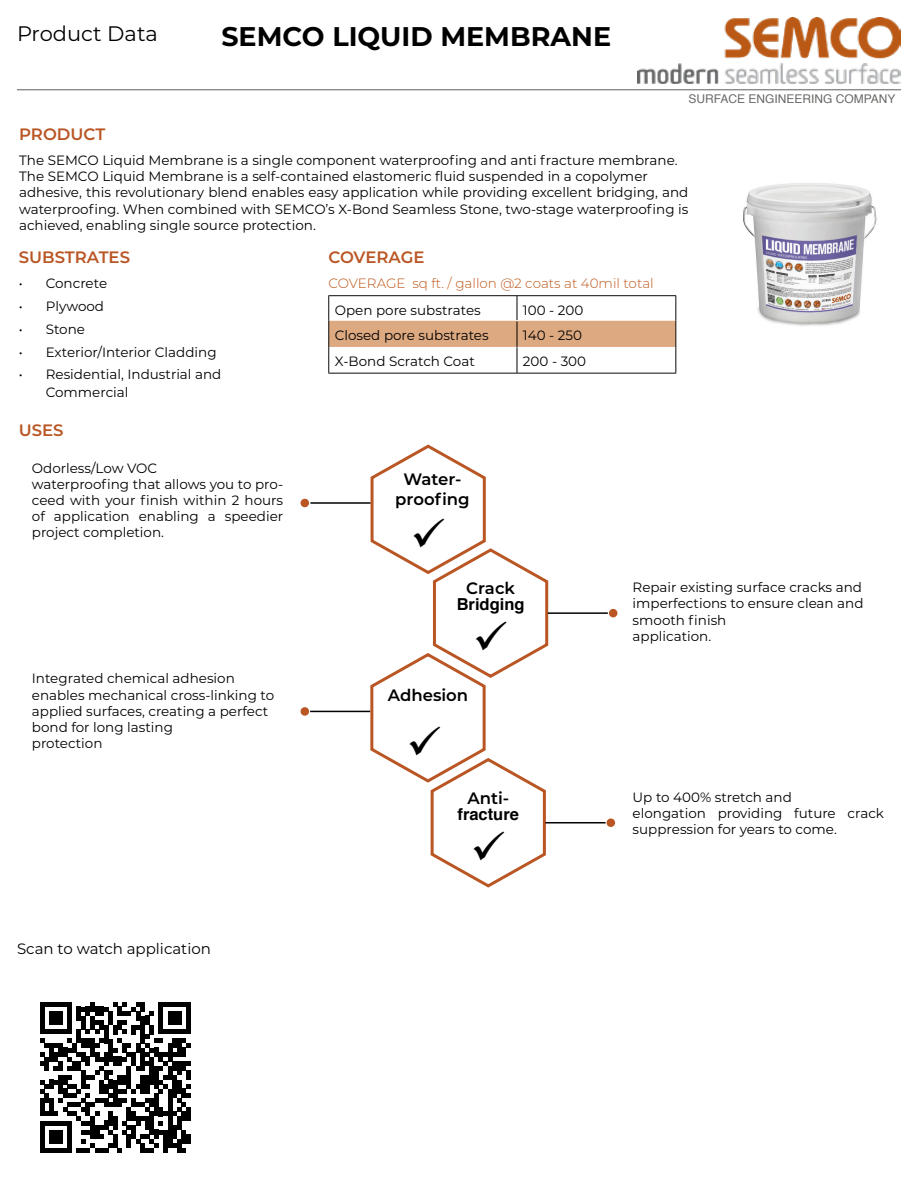
<style>
.page{position:relative;width:918px;height:1188px;background:#fff}
.page>*{position:absolute;margin:0;border:0;box-sizing:border-box;transform-origin:0 0}
.t1{font:700 27px "Montserrat";color:#000}
.t2{font:21px "Montserrat";color:#000}
.t3{font:600 16.5px/19.8px "Montserrat";color:#000;text-align:center}
.t4{font:600 16.5px "Montserrat";color:#b95624}
.t5{font:700 16.5px "Helvetica";color:#000}
.t6{font:15px "Montserrat";color:#000}
.t7{font:13.5px/16.2px "Montserrat";color:#000}
.t8{font:300 13.5px "Montserrat";color:#bc5518}
.t9{font:12px "Helvetica";color:#6b6967}
</style>
<div class="page">
<hr style="left:328px;top:295px;width:189px;height:1px;background:#0a0a0a">
<hr style="left:517px;top:295px;width:159px;height:1px;background:#0a0a0a">
<hr style="left:328px;top:373px;width:189px;height:1px;background:#0a0a0a">
<hr style="left:517px;top:373px;width:159px;height:1px;background:#0a0a0a">
<svg style="left:328px;top:296px;width:348px;height:77px"></svg>
<img style="left:743px;top:183px;width:134px;height:143px">
<hr style="left:310px;top:502px;width:61px;height:2px;background:#020203">
<div style="left:301px;top:499px;width:7px;height:7px;background:#b95624;border-radius:50%"></div>
<div style="left:301px;top:499px;width:8px;height:8px;border:2px solid #b95624;border-radius:50%"></div>
<hr style="left:548px;top:612px;width:60px;height:2px;background:#020203">
<div style="left:610px;top:610px;width:7px;height:7px;background:#b95624;border-radius:50%"></div>
<div style="left:609px;top:609px;width:8px;height:8px;border:2px solid #b95624;border-radius:50%"></div>
<hr style="left:310px;top:711px;width:60px;height:1px;background:#020203">
<div style="left:301px;top:708px;width:7px;height:7px;background:#b95624;border-radius:50%"></div>
<div style="left:301px;top:707px;width:8px;height:9px;border:2px solid #b95624;border-radius:50%"></div>
<img style="left:638px;top:17px;width:263px;height:67px">
<hr style="left:17px;top:90px;width:884px;height:1px;background:#5f5e5e">
<hr style="left:545px;top:822px;width:61px;height:1px;background:#020203">
<div style="left:607px;top:819px;width:7px;height:7px;background:#b95624;border-radius:50%"></div>
<div style="left:607px;top:818px;width:8px;height:9px;border:2px solid #b95624;border-radius:50%"></div>
<svg style="left:40px;top:1002px;width:151px;height:151px"></svg>
<div style="left:186px;top:1107px;width:5px;height:14px;background:#000"></div>
<div style="left:186px;top:1134px;width:5px;height:10px;background:#000"></div>
<svg style="left:369px;top:444px;width:182px;height:444px"></svg>
<h2 class="t2" style="left:17px;top:19px;width:142px">Product Data</h2>
<h1 class="t1" style="left:221px;top:17px;width:391px">SEMCO LIQUID MEMBRANE</h1>
<p class="t4" style="left:19px;top:122px;width:88px">PRODUCT</p>
<p class="t9" style="left:688px;top:90px;width:209px">SURFACE ENGINEERING COMPANY</p>
<p class="t7" style="left:19px;top:152px;width:671px">The SEMCO Liquid Membrane is a single component waterproofing and anti fracture membrane.<br>The SEMCO Liquid Membrane is a self-contained elastomeric fluid suspended in a copolymer adhesive, this revolutionary blend enables easy application while providing excellent bridging, and waterproofing. When combined with SEMCO’s X-Bond Seamless Stone, two-stage waterproofing is achieved, enabling single source protection.</p>
<p class="t4" style="left:19px;top:245px;width:113px">SUBSTRATES</p>
<p class="t7" style="left:19px;top:274px;width:90px">• Concrete</p>
<p class="t7" style="left:19px;top:297px;width:87px">• Plywood</p>
<p class="t7" style="left:19px;top:320px;width:68px">• Stone</p>
<p class="t7" style="left:19px;top:343px;width:199px">• Exterior/Interior Cladding</p>
<p class="t7" style="left:46px;top:365px;width:177px;line-height:18px;text-indent:-27px">• Residential, Industrial and<br>Commercial</p>
<p class="t4" style="left:19px;top:418px;width:46px">USES</p>
<p class="t7" style="left:32px;top:459px;width:253px">Odorless/Low VOC<br>waterproofing that allows you to pro&shy;ceed with your finish within 2 hours of application enabling a speedier project completion.</p>
<p class="t7" style="left:32px;top:670px;width:244px">Integrated chemical adhesion enables mechanical cross-linking to applied surfaces, creating a perfect bond for long lasting<br>protection</p>
<p class="t6" style="left:17px;top:938px;width:195px">Scan to watch application</p>
<p class="t4" style="left:328px;top:245px;width:98px">COVERAGE</p>
<p class="t8" style="left:328px;top:274px;width:327px">COVERAGE sq ft. / gallon @2 coats at 40mil total</p>
<p class="t7" style="left:335px;top:301px;width:148px">Open pore substrates</p>
<p class="t7" style="left:523px;top:301px;width:62px">100 - 200</p>
<p class="t7" style="left:335px;top:326px;width:155px">Closed pore substrates</p>
<p class="t7" style="left:523px;top:326px;width:61px">140 - 250</p>
<p class="t7" style="left:335px;top:353px;width:142px">X-Bond Scratch Coat</p>
<p class="t7" style="left:523px;top:353px;width:65px">200 - 300</p>
<p class="t3" style="left:395px;top:469px;width:76px">Water&shy;proofing</p>
<p class="t3" style="left:466px;top:578px;width:50px">Crack</p>
<p class="t5" style="left:457px;top:591px;width:69px">Bridging</p>
<p class="t3" style="left:388px;top:685px;width:82px">Adhesion</p>
<p class="t3" style="left:467px;top:788px;width:43px">Anti-</p>
<p class="t5" style="left:458px;top:801px;width:63px">fracture</p>
<p class="t7" style="left:633px;top:579px;width:232px">Repair existing surface cracks and imperfections to ensure clean and smooth finish<br>application.</p>
<p class="t7" style="left:633px;top:788px;width:253px">Up to 400% stretch and<br>elongation providing future crack suppression for years to come.</p>
</div>
